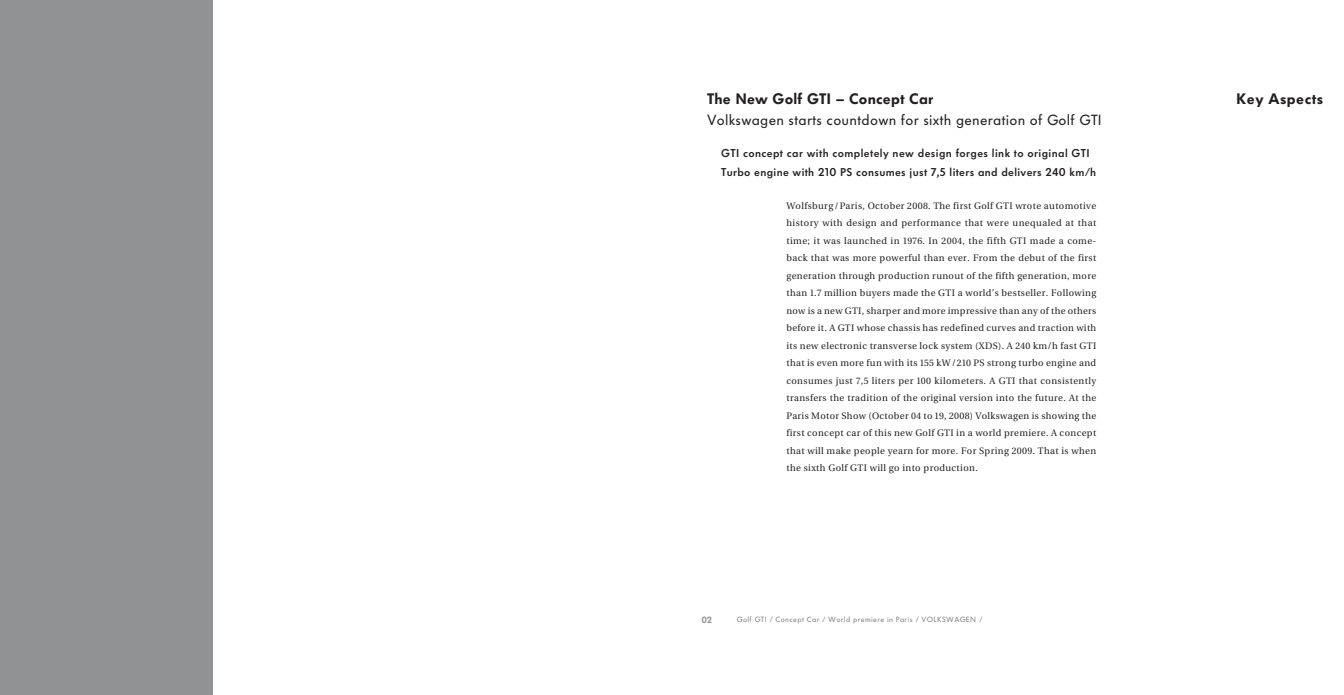
<style>
.page{position:relative;width:1344px;height:695px;background:#fff}
.page>*{position:absolute;margin:0;border:0;box-sizing:border-box;transform-origin:0 0}
.t1{font:900 15px "VW Headline";letter-spacing:.015em;color:#231f20}
.t2{font:14.5px "VW Headline";letter-spacing:.02em;color:#231f20}
.t3{font:600 11.2px/19px "VW Headline";letter-spacing:.035em;color:#231f20}
.t4{font:9.4px/17.5px "VW Utopia";letter-spacing:.035em;color:#231f20;text-align:justify}
.t5{font:900 9px "VW Headline";color:#939598}
.t6{font:7.5px "VW Headline";letter-spacing:.05em;color:#808285}
</style>
<div class="page">
<div style="left:0;top:0;width:213px;height:694px;background:#919294"></div>
<h1 class="t1" style="left:707px;top:93px;width:228px">The New Golf GTI – Concept Car</h1>
<h2 class="t2" style="left:707px;top:114px;width:396px">Volkswagen starts countdown for sixth generation of Golf GTI</h2>
<p class="t3" style="left:721px;top:144px;width:377px">GTI concept car with completely new design forges link to original GTI<br>Turbo engine with 210 PS consumes just 7,5 liters and delivers 240 km/h</p>
<p class="t4" style="left:786px;top:197px;width:311px">Wolfsburg/Paris, October 2008. The first Golf GTI wrote automotive history with design and performance that were unequaled at that time; it was launched in 1976. In 2004, the fifth GTI made a come&shy;back that was more powerful than ever. From the debut of the first generation through production runout of the fifth generation, more than 1.7 million buyers made the GTI a world’s bestseller. Following now is a new GTI, sharper and more impressive than any of the others before it. A GTI whose chassis has redefined curves and traction with its new electronic transverse lock system (XDS). A 240 km/h fast GTI that is even more fun with its 155 kW/210 PS strong turbo engine and consumes just 7,5 liters per 100 kilometers. A GTI that consistently transfers the tradition of the original version into the future. At the Paris Motor Show (October 04 to 19, 2008) Volkswagen is showing the first concept car of this new Golf GTI in a world premiere. A concept that will make people yearn for more. For Spring 2009. That is when the sixth Golf GTI will go into production.</p>
<p class="t5" style="left:701px;top:616px;width:12px">02</p>
<p class="t6" style="left:737px;top:616px;width:247px">Golf GTI / Concept Car / World premiere in Paris / VOLKSWAGEN /</p>
<h1 class="t1" style="left:1236px;top:93px;width:89px">Key Aspects</h1>
</div>
